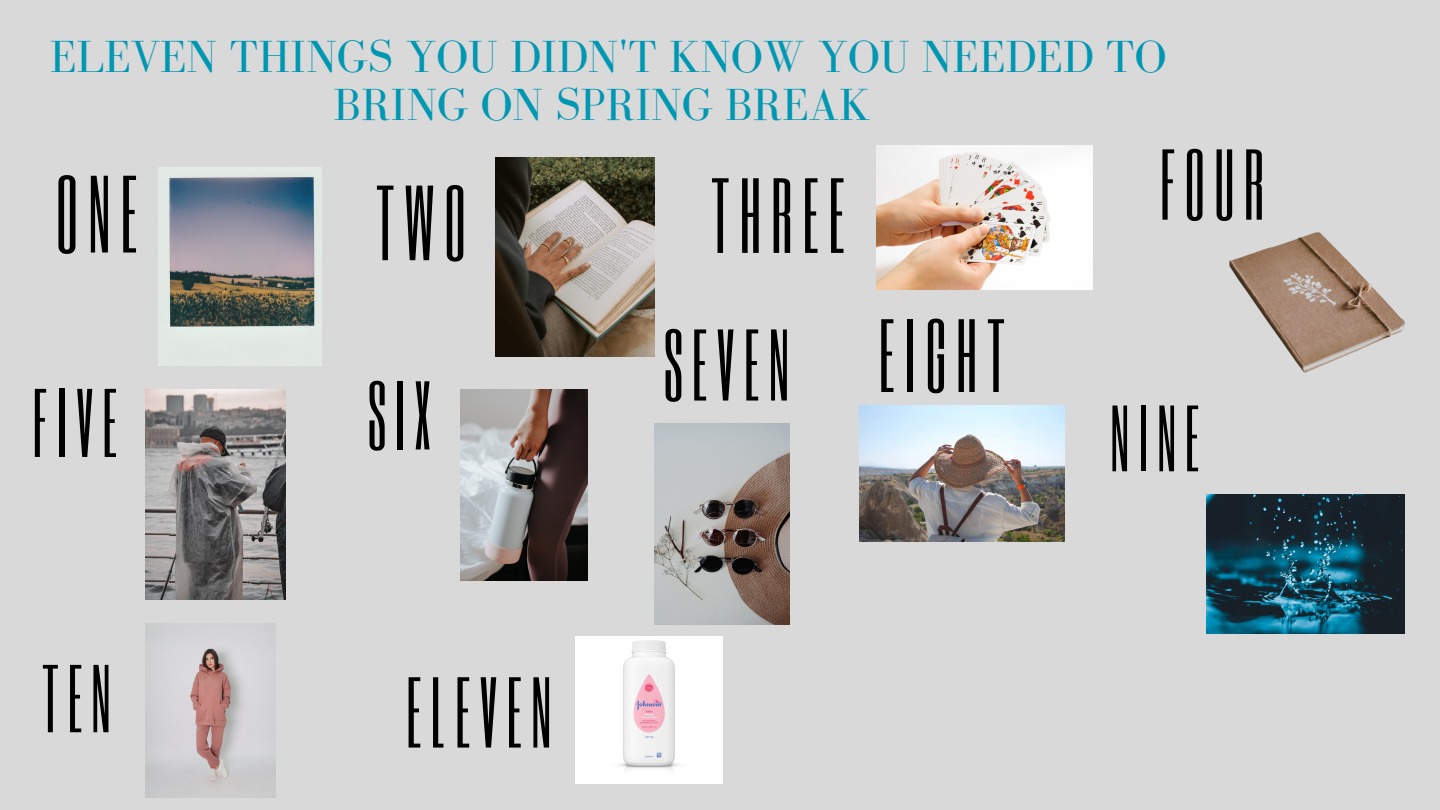
<style>
.page{position:relative;width:1440px;height:810px;background:#d9d9d9}
.page>*{position:absolute;margin:0;border:0;box-sizing:border-box;transform-origin:0 0}
.t1{font:91px "Six Caps";color:#000}
.t2{font:88.5px "Six Caps";letter-spacing:.105em;color:#000}
.t3{font:88.4px "Six Caps";color:#000}
.t4{font:84.2px "Six Caps";letter-spacing:.105em;color:#000}
.t5{font:83.3px "Six Caps";letter-spacing:.105em;color:#000}
.t6{font:80.7px "Six Caps";letter-spacing:.105em;color:#000}
.t7{font:79.8px "Six Caps";color:#000}
.t8{font:78px "Six Caps";color:#000}
.t9{font:46.3px/47.7px "Bodoni FLF";color:#0097b2;text-align:center}
.s1{font-size:86.2px}
</style>
<div class="page">
<img style="left:158px;top:168px;width:163px;height:197px">
<img style="left:496px;top:157px;width:159px;height:199px">
<img style="left:877px;top:145px;width:216px;height:144px">
<img style="left:1229px;top:232px;width:176px;height:141px">
<img style="left:146px;top:390px;width:139px;height:209px">
<img style="left:461px;top:390px;width:127px;height:190px">
<img style="left:655px;top:423px;width:135px;height:202px">
<img style="left:859px;top:405px;width:205px;height:137px">
<img style="left:1206px;top:494px;width:198px;height:139px">
<img style="left:146px;top:624px;width:130px;height:173px">
<img style="left:575px;top:637px;width:147px;height:147px">
<p class="t9" style="left:50px;top:33px;width:1118px">ELEVEN THINGS YOU DIDN'T KNOW YOU NEEDED TO<br>BRING ON SPRING BREAK</p>
<h1 class="t1" style="left:56px;top:152px;width:83px">ONE</h1>
<h3 class="t3" style="left:376px;top:163px;width:92px">TWO</h3>
<h2 class="t2" style="left:711px;top:155px;width:136px">THREE</h2>
<h3 class="t6" style="left:32px;top:368px;width:86px">FIVE</h3>
<h3 class="t6" style="left:368px;top:360px;width:64px">SIX</h3>
<h3 class="t7" style="left:42px;top:644px;width:71px">TEN</h3>
<h3 class="t5" style="left:406px;top:656px;width:147px">ELEVEN</h3>
<h3 class="t4" style="left:664px;top:308px;width:343px">SEVEN <span class="s1">EIGHT</span></h3>
<h3 class="t5" style="left:1160px;top:128px;width:106px">FOUR</h3>
<h3 class="t8" style="left:1110px;top:385px;width:91px">NINE</h3>
</div>
